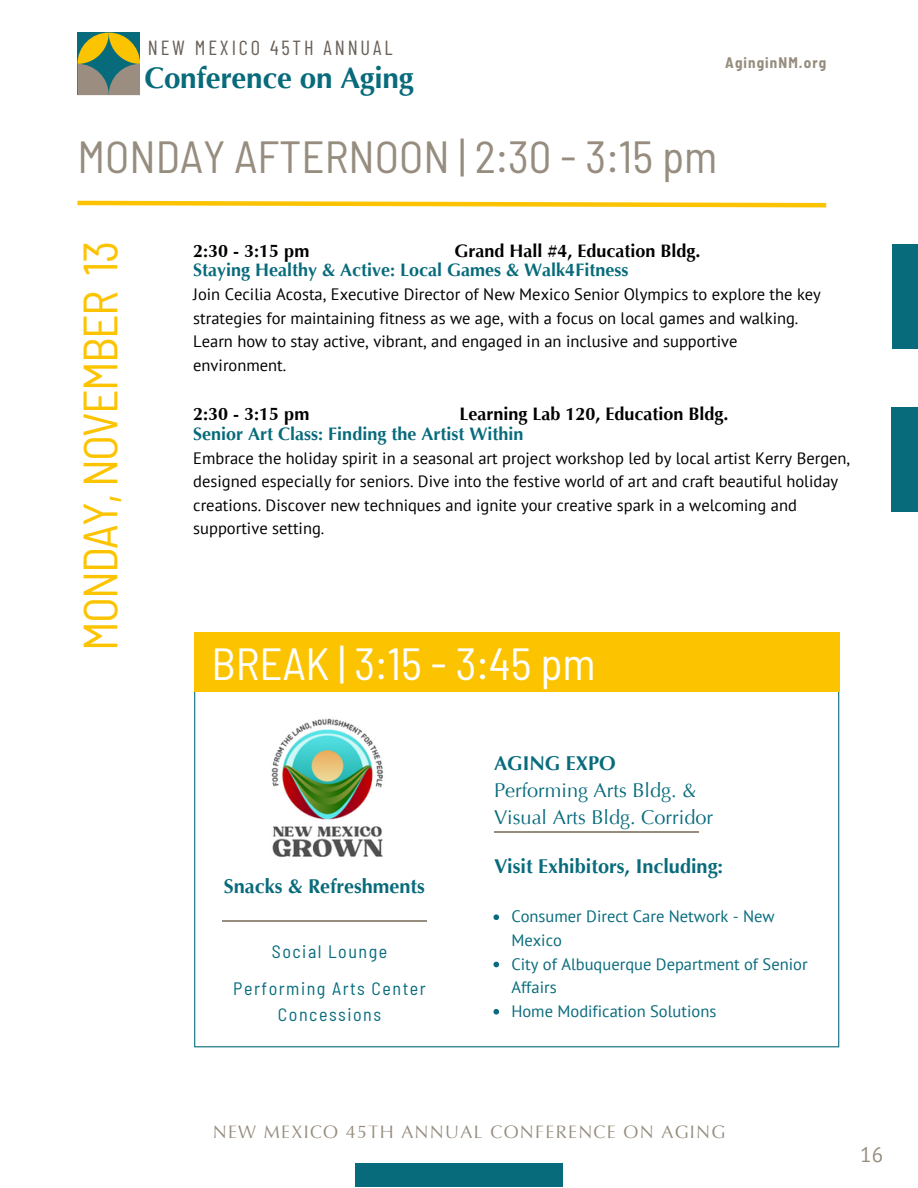
<style>
.page{position:relative;width:918px;height:1188px;background:#fff}
.page>*{position:absolute;margin:0;border:0;box-sizing:border-box;transform-origin:0 0}
.t1{font:semi-condensed 48px "Barlow";letter-spacing:-.035em;color:#fcc400}
.t2{font:semi-condensed 45px "Barlow";color:#968d7f}
.t3{font:semi-condensed 45px "Barlow";color:#fff}
.t4{font:700 29.7px "Optima LT Pro";letter-spacing:-.01em;color:#086b7c}
.t5{font:21px "PT Sans";color:#968d7f}
.t6{font:20.4px "Barlow Condensed";letter-spacing:.14em;color:#696058}
.t7{font:700 19.95px "Optima LT Pro";color:#086b7c}
.t8{font:19.95px "Optima LT Pro";color:#086b7c}
.t9{font:700 18px "Optima LT Pro";color:#086b7c}
.t10{font:700 18px "Optima LT Pro";color:#000}
.t11{font:semi-condensed 18px "Barlow";letter-spacing:.085em;color:#086b7c}
.t12{font:18px "Optima LT Pro";letter-spacing:.07em;color:#968d7f}
.t13{font:16.5px/23.7px "PT Sans";color:#000}
.t14{font:16.5px/23.7px "PT Sans";color:#086b7c}
.t15{font:700 semi-condensed 15px "Barlow";letter-spacing:.07em;color:#968d7f}
</style>
<div class="page">
<svg style="left:77px;top:200px;width:750px;height:8px"></svg>
<div style="left:893px;top:244px;width:25px;height:104px;background:#086b7c"></div>
<div style="left:892px;top:407px;width:26px;height:105px;background:#086b7c"></div>
<div style="left:355px;top:1163px;width:208px;height:24px;background:#086b7c"></div>
<svg style="left:194px;top:692px;width:645px;height:355px"></svg>
<div style="left:194px;top:632px;width:645px;height:60px;background:#fcc400"></div>
<img style="left:269px;top:716px;width:122px;height:144px">
<hr style="left:222px;top:921px;width:205px;height:1px;background:#968d7f">
<svg style="left:493px;top:914px;width:6px;height:6px"></svg>
<svg style="left:493px;top:962px;width:6px;height:5px"></svg>
<svg style="left:493px;top:1009px;width:6px;height:6px"></svg>
<hr style="left:494px;top:832px;width:205px;height:1px;background:#968d7f">
<svg style="left:78px;top:33px;width:62px;height:62px;background:#889259"></svg>
<p class="t6" style="left:148px;top:34px;width:246px">NEW MEXICO 45TH ANNUAL</p>
<p class="t4" style="left:144px;top:66px;width:271px">Conference on Aging</p>
<p class="t15" style="left:725px;top:53px;width:102px">AginginNM.org</p>
<p class="t2" style="left:78px;top:128px;width:641px">MONDAY AFTERNOON | 2:30 - 3:15 pm</p>
<p class="t1" style="left:70px;top:651px;width:412px;rotate:-90deg">MONDAY, NOVEMBER 13</p>
<p class="t10" style="left:193px;top:244px;width:118px">2:30 - 3:15 pm</p>
<p class="t10" style="left:454px;top:244px;width:248px">Grand Hall #4, Education Bldg.</p>
<p class="t9" style="left:193px;top:263px;width:437px">Staying Healthy &amp; Active: Local Games &amp; Walk4Fitness</p>
<p class="t13" style="left:193px;top:282px;width:629px">Join Cecilia Acosta, Executive Director of New Mexico Senior Olympics to explore the key strategies for maintaining fitness as we age, with a focus on local games and walking.<br>Learn how to stay active, vibrant, and engaged in an inclusive and supportive environment.</p>
<p class="t10" style="left:193px;top:407px;width:118px">2:30 - 3:15 pm</p>
<p class="t10" style="left:459px;top:407px;width:271px">Learning Lab 120, Education Bldg.</p>
<p class="t9" style="left:193px;top:426px;width:332px">Senior Art Class: Finding the Artist Within</p>
<p class="t13" style="left:193px;top:446px;width:659px">Embrace the holiday spirit in a seasonal art project workshop led by local artist Kerry Bergen, designed especially for seniors. Dive into the festive world of art and craft beautiful holiday creations. Discover new techniques and ignite your creative spark in a welcoming and supportive setting.</p>
<p class="t3" style="left:211px;top:635px;width:386px">BREAK | 3:15 - 3:45 pm</p>
<p class="t7" style="left:224px;top:878px;width:203px">Snacks &amp; Refreshments</p>
<p class="t11" style="left:272px;top:940px;width:117px">Social Lounge</p>
<p class="t11" style="left:233px;top:977px;width:194px">Performing Arts Center</p>
<p class="t11" style="left:278px;top:1003px;width:105px">Concessions</p>
<p class="t7" style="left:494px;top:756px;width:123px">AGING EXPO</p>
<p class="t8" style="left:494px;top:783px;width:204px">Performing Arts Bldg. &amp;</p>
<p class="t8" style="left:494px;top:810px;width:221px">Visual Arts Bldg. Corridor</p>
<p class="t7" style="left:494px;top:858px;width:231px">Visit Exhibitors, Including:</p>
<p class="t14" style="left:511px;top:904px;width:265px">Consumer Direct Care Network - New<br>Mexico</p>
<p class="t14" style="left:511px;top:952px;width:298px">City of Albuquerque Department of Senior<br>Affairs</p>
<p class="t14" style="left:511px;top:999px;width:206px">Home Modification Solutions</p>
<p class="t12" style="left:213px;top:1124px;width:514px">NEW MEXICO 45TH ANNUAL CONFERENCE ON AGING</p>
<p class="t5" style="left:860px;top:1141px;width:24px">16</p>
</div>
